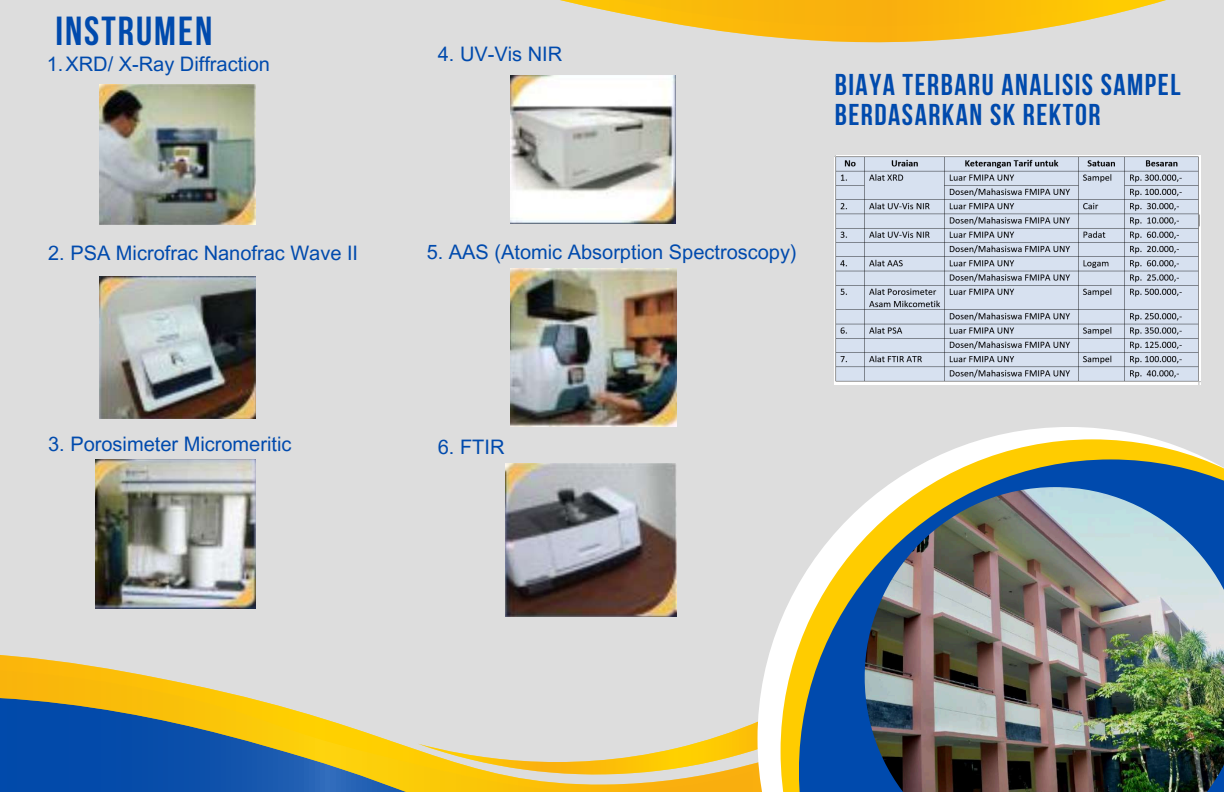
<style>
.page{position:relative;width:1224px;height:792px;background:#ddd}
.page>*{position:absolute;margin:0;border:0;box-sizing:border-box;transform-origin:0 0}
.t1{font:700 40.4px "Bebas Neue";letter-spacing:.05em;color:#004aad}
.t2{font:700 30px/30px "Bebas Neue";letter-spacing:.05em;color:#004aad}
.t3{font:20px "Arial MT Pro";color:#004aad}
</style>
<div class="page">
<svg style="left:0;top:655px;width:758px;height:137px"></svg>
<svg style="left:418px;top:678px;width:340px;height:97px"></svg>
<svg style="left:758px;top:427px;width:396px;height:365px"></svg>
<svg style="left:781px;top:439px;width:425px;height:353px"></svg>
<svg style="left:799px;top:459px;width:425px;height:333px"></svg>
<img style="left:865px;top:487px;width:359px;height:305px">
<svg style="left:560px;top:0;width:606px;height:43px"></svg>
<img style="left:99px;top:84px;width:157px;height:140px">
<img style="left:99px;top:276px;width:157px;height:143px">
<img style="left:96px;top:459px;width:160px;height:150px">
<img style="left:510px;top:75px;width:165px;height:149px">
<img style="left:510px;top:268px;width:167px;height:159px">
<img style="left:505px;top:463px;width:171px;height:153px">
<img style="left:835px;top:155px;width:366px;height:230px">
<h1 class="t1" style="left:55px;top:14px;width:158px">INSTRUMEN</h1>
<p class="t3" style="left:47px;top:56px;width:225px">1.XRD/ X-Ray Diffraction</p>
<p class="t3" style="left:48px;top:246px;width:311px">2. PSA Microfrac Nanofrac Wave II</p>
<p class="t3" style="left:48px;top:437px;width:245px">3. Porosimeter Micromeritic</p>
<p class="t3" style="left:438px;top:46px;width:126px">4. UV-Vis NIR</p>
<h2 class="t2" style="left:835px;top:72px;width:347px">BIAYA TERBARU ANALISIS SAMPEL<br>BERDASARKAN SK REKTOR</h2>
<p class="t3" style="left:427px;top:245px;width:371px">5. AAS (Atomic Absorption Spectroscopy)</p>
<p class="t3" style="left:438px;top:440px;width:68px">6. FTIR</p>
</div>
